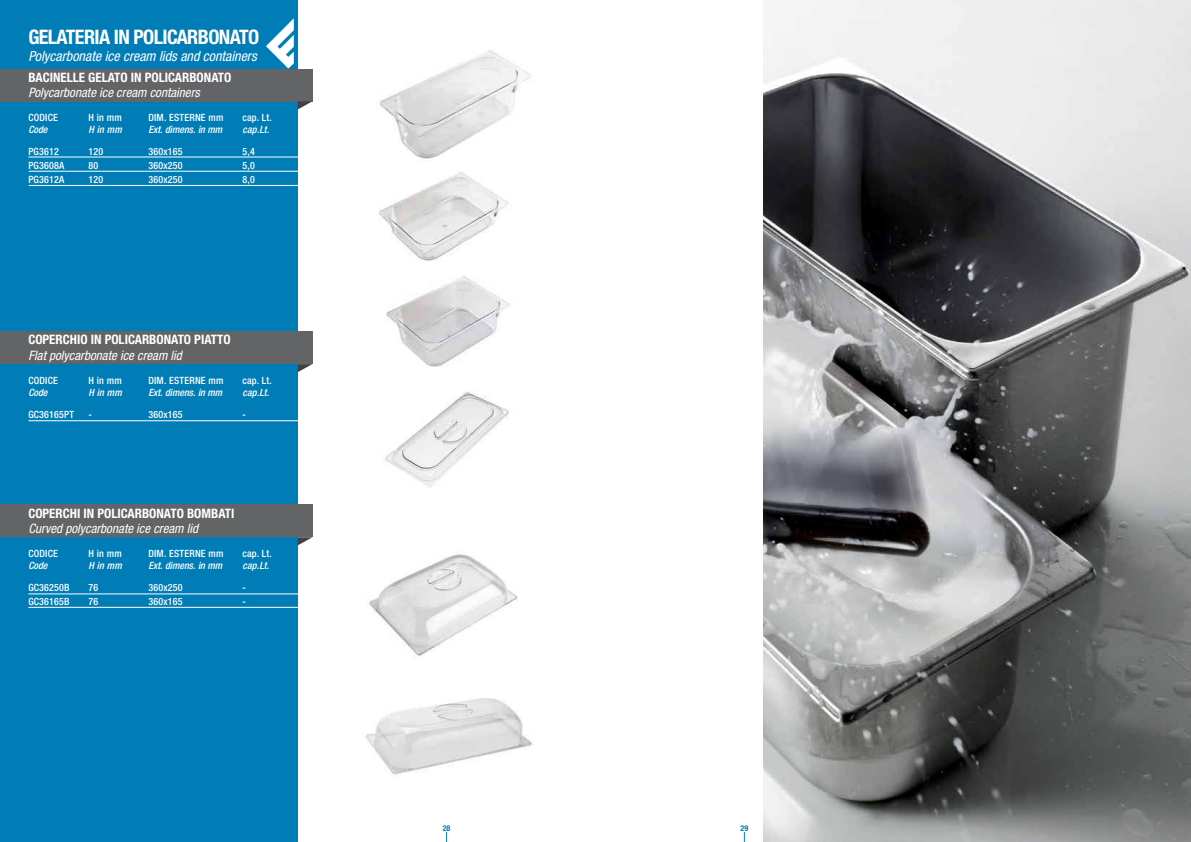
<style>
.page{position:relative;width:1191px;height:842px;background:#fff}
.page>*{position:absolute;margin:0;border:0;box-sizing:border-box;transform-origin:0 0}
.t1{font:700 condensed 20px "Helvetica Neue";letter-spacing:-.03em;color:#fff}
.t2{font:italic condensed 14px "Helvetica Neue";color:#fff}
.t3{font:700 condensed 13px "Helvetica Neue";color:#fff}
.t4{font:italic condensed 13px "Helvetica Neue";color:#fff}
.t5{font:500 condensed 10px "Helvetica Neue";letter-spacing:.02em;color:#fff}
.t6{font:italic 500 condensed 10px "Helvetica Neue";color:#fff}
.t7{font:700 condensed 8px "Helvetica Neue";color:#007db7}
</style>
<div class="page">
<div style="left:0;top:0;width:298px;height:842px;background:#007db7"></div>
<svg style="left:266px;top:18px;width:28px;height:51px"></svg>
<div style="left:0;top:69px;width:312px;height:32px;background:#636466"></div>
<svg style="left:298px;top:101px;width:14px;height:8px"></svg>
<hr style="left:28px;top:157px;width:272px;height:1px;background:#fff">
<hr style="left:29px;top:171px;width:272px;height:1px;background:#fff">
<hr style="left:29px;top:185px;width:272px;height:1px;background:#fff">
<div style="left:0;top:331px;width:312px;height:33px;background:#636466"></div>
<svg style="left:298px;top:364px;width:14px;height:8px"></svg>
<hr style="left:28px;top:420px;width:272px;height:1px;background:#fff">
<img style="left:763px;top:0;width:428px;height:842px">
<img style="left:379px;top:49px;width:152px;height:110px">
<img style="left:386px;top:276px;width:124px;height:91px">
<img style="left:379px;top:172px;width:129px;height:89px">
<img style="left:385px;top:391px;width:125px;height:96px">
<img style="left:369px;top:554px;width:149px;height:104px">
<img style="left:365px;top:698px;width:167px;height:77px">
<div style="left:0;top:505px;width:312px;height:32px;background:#636466"></div>
<svg style="left:298px;top:537px;width:14px;height:8px"></svg>
<hr style="left:28px;top:594px;width:272px;height:1px;background:#fff">
<hr style="left:28px;top:607px;width:272px;height:1px;background:#fff">
<h1 class="t1" style="left:28px;top:25px;width:232px">GELATERIA IN POLICARBONATO</h1>
<h2 class="t2" style="left:28px;top:48px;width:230px">Polycarbonate ice cream lids and containers</h2>
<h3 class="t3" style="left:28px;top:69px;width:204px">BACINELLE GELATO IN POLICARBONATO</h3>
<h3 class="t4" style="left:28px;top:85px;width:173px">Polycarbonate ice cream containers</h3>
<p class="t5" style="left:28px;top:112px;width:31px">CODICE</p>
<p class="t5" style="left:88px;top:112px;width:35px">H in mm</p>
<p class="t5" style="left:148px;top:112px;width:77px">DIM. ESTERNE mm</p>
<p class="t5" style="left:242px;top:112px;width:31px">cap. Lt.</p>
<p class="t6" style="left:28px;top:124px;width:21px">Code</p>
<p class="t6" style="left:88px;top:124px;width:35px">H in mm</p>
<p class="t6" style="left:148px;top:124px;width:75px">Ext. dimens. in mm</p>
<p class="t6" style="left:242px;top:124px;width:28px">cap.Lt.</p>
<p class="t5" style="left:28px;top:146px;width:32px">PG3612</p>
<p class="t5" style="left:88px;top:146px;width:16px">120</p>
<p class="t5" style="left:148px;top:146px;width:36px">360x165</p>
<p class="t5" style="left:242px;top:146px;width:14px">5,4</p>
<p class="t5" style="left:28px;top:160px;width:37px">PG3608A</p>
<p class="t5" style="left:88px;top:160px;width:11px">80</p>
<p class="t5" style="left:148px;top:160px;width:36px">360x250</p>
<p class="t5" style="left:242px;top:160px;width:14px">5,0</p>
<p class="t5" style="left:28px;top:174px;width:37px">PG3612A</p>
<p class="t5" style="left:88px;top:174px;width:16px">120</p>
<p class="t5" style="left:148px;top:174px;width:36px">360x250</p>
<p class="t5" style="left:242px;top:174px;width:14px">8,0</p>
<h3 class="t3" style="left:28px;top:332px;width:204px">COPERCHIO IN POLICARBONATO PIATTO</h3>
<h3 class="t4" style="left:28px;top:348px;width:155px">Flat polycarbonate ice cream lid</h3>
<p class="t5" style="left:28px;top:374px;width:31px">CODICE</p>
<p class="t5" style="left:88px;top:374px;width:35px">H in mm</p>
<p class="t5" style="left:148px;top:374px;width:77px">DIM. ESTERNE mm</p>
<p class="t5" style="left:242px;top:374px;width:31px">cap. Lt.</p>
<p class="t6" style="left:28px;top:386px;width:21px">Code</p>
<p class="t6" style="left:88px;top:386px;width:35px">H in mm</p>
<p class="t6" style="left:148px;top:386px;width:75px">Ext. dimens. in mm</p>
<p class="t6" style="left:242px;top:386px;width:28px">cap.Lt.</p>
<p class="t5" style="left:28px;top:408px;width:47px">GC36165PT</p>
<p class="t5" style="left:88px;top:408px;width:5px">-</p>
<p class="t5" style="left:148px;top:408px;width:36px">360x165</p>
<p class="t5" style="left:242px;top:408px;width:5px">-</p>
<h3 class="t3" style="left:28px;top:505px;width:208px">COPERCHI IN POLICARBONATO BOMBATI</h3>
<h3 class="t4" style="left:28px;top:521px;width:171px">Curved polycarbonate ice cream lid</h3>
<p class="t5" style="left:28px;top:548px;width:31px">CODICE</p>
<p class="t5" style="left:88px;top:548px;width:35px">H in mm</p>
<p class="t5" style="left:148px;top:548px;width:77px">DIM. ESTERNE mm</p>
<p class="t5" style="left:242px;top:548px;width:31px">cap. Lt.</p>
<p class="t6" style="left:28px;top:560px;width:21px">Code</p>
<p class="t6" style="left:88px;top:560px;width:35px">H in mm</p>
<p class="t6" style="left:148px;top:560px;width:75px">Ext. dimens. in mm</p>
<p class="t6" style="left:242px;top:560px;width:28px">cap.Lt.</p>
<p class="t5" style="left:28px;top:582px;width:43px">GC36250B</p>
<p class="t5" style="left:88px;top:582px;width:11px">76</p>
<p class="t5" style="left:148px;top:582px;width:36px">360x250</p>
<p class="t5" style="left:242px;top:582px;width:5px">-</p>
<p class="t5" style="left:28px;top:596px;width:43px">GC36165B</p>
<p class="t5" style="left:88px;top:596px;width:11px">76</p>
<p class="t5" style="left:148px;top:596px;width:36px">360x165</p>
<p class="t5" style="left:242px;top:596px;width:5px">-</p>
<p class="t7" style="left:443px;top:823px;width:9px">28</p>
<p class="t7" style="left:740px;top:823px;width:9px">29</p>
</div>
